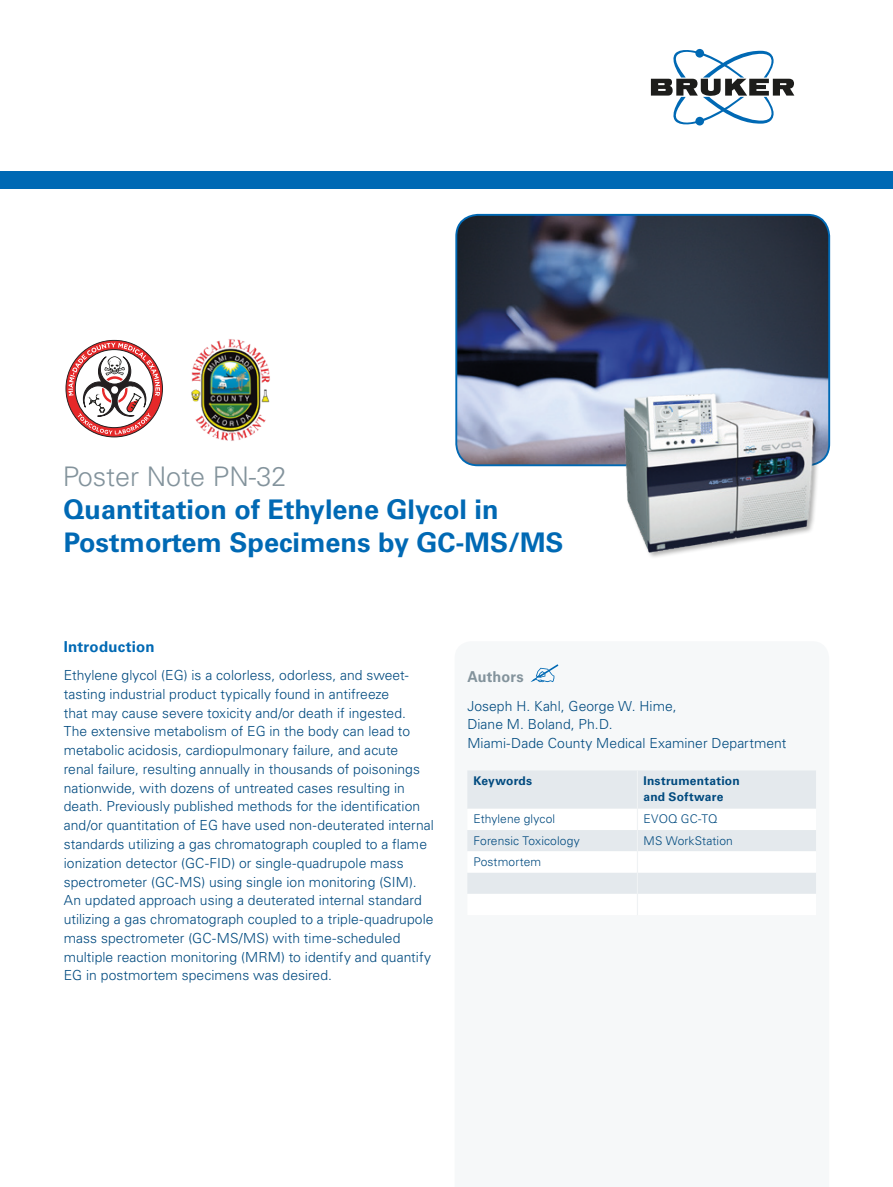
<style>
.page{position:relative;width:893px;height:1187px;background:#fff}
.page>*{position:absolute;margin:0;border:0;box-sizing:border-box;transform-origin:0 0}
.t1{font:700 27px/33px "Univers LT Std";color:#0069b4}
.t2{font:300 27px "Univers LT Std";color:#83939c}
.t3{font:700 15px "Univers LT Std";letter-spacing:.015em;color:#0069b4}
.application_half-spa{font:700 15px "Univers LT Std";letter-spacing:.01em;color:#83939c}
.t4{font:300 13.8px/18.8px "Univers LT Std";letter-spacing:.005em;color:#004a7f}
.brochure_legend{font:300 12px "Univers LT Std";letter-spacing:.01em;color:#004a7f}
.brochure_legend-2{font:700 12px/15.8px "Univers LT Std";letter-spacing:.02em;color:#004a7f}
</style>
<div class="page">
<div style="left:467px;top:770px;width:349px;height:38px;background:#e4e9ed"></div>
<hr style="left:637px;top:770px;width:1px;height:38px;background:#eff2f4">
<svg style="left:467px;top:808px;width:349px;height:107px"></svg>
<svg style="left:530px;top:664px;width:28px;height:18px"></svg>
<svg style="left:651px;top:49px;width:143px;height:76px"></svg>
<div style="left:0;top:171px;width:893px;height:17px;background:#0069b4"></div>
<svg style="left:65px;top:340px;width:98px;height:97px"></svg>
<img style="left:191px;top:339px;width:79px;height:102px">
<img style="left:456px;top:215px;width:373px;height:250px">
<div style="left:455px;top:214px;width:375px;height:252px;border:2px solid #0069b4;border-radius:22px"></div>
<img style="left:609px;top:386px;width:215px;height:171px">
<p class="t2" style="left:63px;top:460px;width:225px">Poster Note PN-32</p>
<p class="t1" style="left:64px;top:493px;width:502px">Quantitation of Ethylene Glycol in<br>Postmortem Specimens by GC-MS/MS</p>
<p class="t3" style="left:64px;top:638px;width:92px">Introduction</p>
<p class="t4" style="left:64px;top:666px;width:372px">Ethylene glycol (EG) is a colorless, odorless, and sweet&shy;tasting industrial product typically found in antifreeze<br>that may cause severe toxicity and/or death if ingested.<br>The extensive metabolism of EG in the body can lead to metabolic acidosis, cardiopulmonary failure, and acute<br>renal failure, resulting annually in thousands of poisonings nationwide, with dozens of untreated cases resulting in death. Previously published methods for the identification and/or quantitation of EG have used non-deuterated internal standards utilizing a gas chromatograph coupled to a flame ionization detector (GC-FID) or single-quadrupole mass spectrometer (GC-MS) using single ion monitoring (SIM).<br>An updated approach using a deuterated internal standard utilizing a gas chromatograph coupled to a triple-quadrupole mass spectrometer (GC-MS/MS) with time-scheduled multiple reaction monitoring (MRM) to identify and quantify EG in postmortem specimens was desired.</p>
<p class="application_half-spa" style="left:467px;top:668px;width:58px">Authors</p>
<p class="t4" style="left:467px;top:696px;width:211px">Joseph H. Kahl, George W. Hime,<br>Diane M. Boland, Ph.D.</p>
<p class="t4" style="left:467px;top:733px;width:321px">Miami-Dade County Medical Examiner Department</p>
<p class="brochure_legend-2" style="left:473px;top:773px;width:60px">Keywords</p>
<p class="brochure_legend-2" style="left:643px;top:773px;width:98px">Instrumentation and Software</p>
<p class="brochure_legend" style="left:473px;top:812px;width:83px">Ethylene glycol</p>
<p class="brochure_legend" style="left:643px;top:812px;width:75px">EVOQ GC-TQ</p>
<p class="brochure_legend" style="left:473px;top:833px;width:108px">Forensic Toxicology</p>
<p class="brochure_legend" style="left:643px;top:833px;width:91px">MS WorkStation</p>
<p class="brochure_legend" style="left:473px;top:854px;width:69px">Postmortem</p>
</div>
